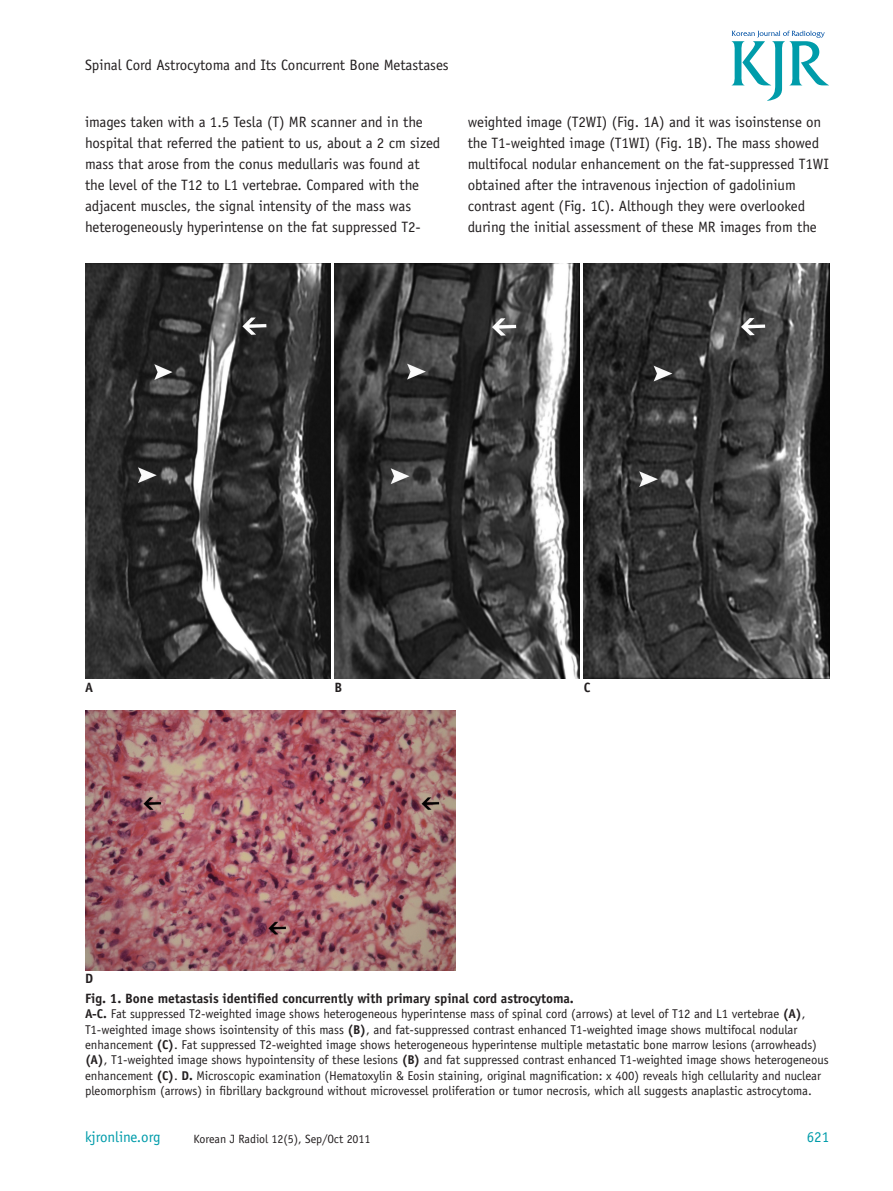
<style>
.page{position:relative;width:893px;height:1191px;background:#fff}
.page>*{position:absolute;margin:0;border:0;box-sizing:border-box;transform-origin:0 0}
.본문{font:15px/21px "Officina Sans Std";letter-spacing:-.005em;color:#231f20}
.t1{font:15px "Officina Sans Std";letter-spacing:-.005em;color:#009caa}
.그림제목{font:700 13.5px "Officina Sans Std";letter-spacing:-.005em;color:#231f20}
.그림제목1{font:12.75px/15.3px "Officina Sans Std";letter-spacing:-.005em;color:#231f20}
.t2{font:12px "Officina Sans Std";letter-spacing:-.005em;color:#231f20}
.s1{font-weight:700}
</style>
<div class="page">
<svg style="left:732px;top:31px;width:97px;height:70px"></svg>
<img style="left:85px;top:264px;width:245px;height:415px">
<img style="left:334px;top:264px;width:246px;height:415px">
<img style="left:584px;top:264px;width:245px;height:415px">
<img style="left:85px;top:710px;width:370px;height:260px">
<p class="본문" style="left:85px;top:54px;width:365px">Spinal Cord Astrocytoma and Its Concurrent Bone Metastases</p>
<p class="본문" style="left:85px;top:112px;width:357px">images taken with a 1.5 Tesla (T) MR scanner and in the hospital that referred the patient to us, about a 2 cm sized mass that arose from the conus medullaris was found at the level of the T12 to L1 vertebrae. Compared with the adjacent muscles, the signal intensity of the mass was heterogeneously hyperintense on the fat suppressed T2-</p>
<p class="본문" style="left:468px;top:112px;width:363px">weighted image (T2WI) (Fig. 1A) and it was isoinstense on the T1-weighted image (T1WI) (Fig. 1B). The mass showed multifocal nodular enhancement on the fat-suppressed T1WI obtained after the intravenous injection of gadolinium contrast agent (Fig. 1C). Although they were overlooked during the initial assessment of these MR images from the</p>
<p class="그림제목" style="left:85px;top:679px;width:10px">A</p>
<p class="그림제목" style="left:334px;top:679px;width:9px">B</p>
<p class="그림제목" style="left:584px;top:679px;width:8px">C</p>
<p class="그림제목" style="left:85px;top:970px;width:10px">D</p>
<p class="그림제목" style="left:85px;top:989px;width:490px">Fig. 1. Bone metastasis identified concurrently with primary spinal cord astrocytoma.</p>
<p class="그림제목1" style="left:85px;top:1006px;width:745px"><span class="s1">A-C.</span> Fat suppressed T2-weighted image shows heterogeneous hyperintense mass of spinal cord (arrows) at level of T12 and L1 vertebrae <span class="s1">(A)</span>, T1-weighted image shows isointensity of this mass <span class="s1">(B)</span>, and fat-suppressed contrast enhanced T1-weighted image shows multifocal nodular enhancement <span class="s1">(C)</span>. Fat suppressed T2-weighted image shows heterogeneous hyperintense multiple metastatic bone marrow lesions (arrowheads) <span class="s1">(A)</span>, T1-weighted image shows hypointensity of these lesions <span class="s1">(B)</span> and fat suppressed contrast enhanced T1-weighted image shows heterogeneous enhancement <span class="s1">(C)</span>. <span class="s1">D.</span> Microscopic examination (Hematoxylin &amp; Eosin staining, original magnification: x 400) reveals high cellularity and nuclear pleomorphism (arrows) in fibrillary background without microvessel proliferation or tumor necrosis, which all suggests anaplastic astrocytoma.</p>
<p class="t1" style="left:85px;top:1128px;width:77px">kjronline.org</p>
<p class="t2" style="left:194px;top:1132px;width:178px">Korean J Radiol 12(5), Sep/Oct 2011</p>
<p class="t1" style="left:807px;top:1128px;width:24px">621</p>
</div>
